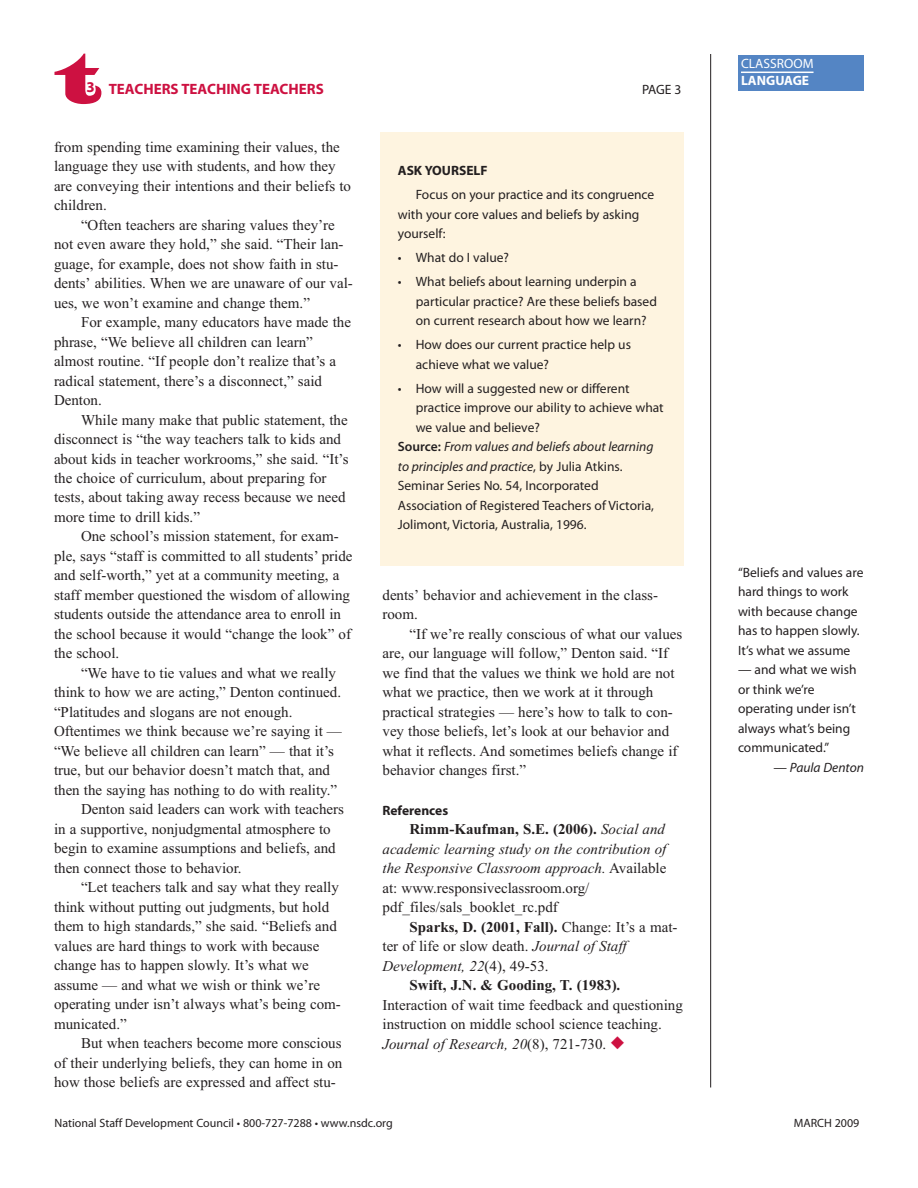
<style>
.page{position:relative;width:918px;height:1188px;background:#fff}
.page>*{position:absolute;margin:0;border:0;box-sizing:border-box;transform-origin:0 0}
.t1{font:72px "Latin Wide";color:#cd1141}
.t2{font:15px/19.5px "Times";color:#231f20}
.t3{font:italic 15px/19.5px "Times";color:#231f20}
.t4{font:700 15px "Times";color:#231f20}
.t5{font:700 15px "Myriad Pro";color:#cd1141}
.t6{font:13.5px/19.5px "Myriad Pro";color:#231f20}
.t7{font:italic 13.5px "Myriad Pro";color:#231f20}
.t8{font:700 13.5px "Myriad Pro";color:#231f20}
.t9{font:13.5px "Myriad Pro";color:#fff}
.t10{font:700 13.5px "Myriad Pro";color:#fff}
.t11{font:12px "Myriad Pro";color:#231f20}
.s1{font-weight:600;font-style:normal}
.s2{font-style:normal}
.s3{font-weight:700;font-style:normal}
.s4{font-weight:400}
.s5{font-style:italic}
.s6{color:#cd1141}
</style>
<div class="page">
<hr style="left:710px;top:54px;width:1px;height:1034px;background:#231f20">
<div style="left:738px;top:55px;width:126px;height:36px;background:#5485c4"></div>
<hr style="left:741px;top:72px;width:73px;height:1px;background:#fff">
<div style="left:380px;top:132px;width:303px;height:434px;background:#fef4e0"></div>
<h1 class="t1" style="left:57px;top:35px;width:47px">t</h1>
<p class="t5" style="left:86px;top:83px;width:239px">3 TEACHERS TEACHING TEACHERS</p>
<p class="t6" style="left:642px;top:80px;width:41px">PAGE 3</p>
<p class="t2" style="left:54px;top:137px;width:299px">from spending time examining their values, the language they use with students, and how they are conveying their intentions and their beliefs to children.</p>
<p class="t2" style="left:54px;top:215px;width:300px;text-indent:27px">“Often teachers are sharing values they’re not even aware they hold,” she said. “Their lan&shy;guage, for example, does not show faith in stu&shy;dents’ abilities. When we are unaware of our val&shy;ues, we won’t examine and change them.”</p>
<p class="t2" style="left:54px;top:312px;width:299px;text-indent:27px">For example, many educators have made the phrase, “We believe all children can learn” almost routine. “If people don’t realize that’s a radical statement, there’s a disconnect,” said Denton.</p>
<p class="t2" style="left:54px;top:410px;width:296px;text-indent:27px">While many make that public statement, the disconnect is “the way teachers talk to kids and about kids in teacher workrooms,” she said. “It’s the choice of curriculum, about preparing for tests, about taking away recess because we need more time to drill kids.”</p>
<p class="t2" style="left:54px;top:527px;width:300px;text-indent:27px">One school’s mission statement, for exam&shy;ple, says “staff is committed to all students’ pride and self-worth,” yet at a community meeting, a staff member questioned the wisdom of allowing students outside the attendance area to enroll in the school because it would “change the look” of the school.</p>
<p class="t2" style="left:81px;top:663px;width:257px">“We have to tie values and what we really</p>
<p class="t2" style="left:54px;top:683px;width:289px">think to how we are acting,” Denton continued.</p>
<p class="t2" style="left:54px;top:702px;width:240px">“Platitudes and slogans are not enough.</p>
<p class="t2" style="left:54px;top:722px;width:289px">Oftentimes we think because we’re saying it —</p>
<p class="t2" style="left:54px;top:741px;width:282px">“We believe all children can learn” — that it’s</p>
<p class="t2" style="left:54px;top:761px;width:278px">true, but our behavior doesn’t match that, and</p>
<p class="t2" style="left:54px;top:780px;width:285px">then the saying has nothing to do with reality.”</p>
<p class="t2" style="left:81px;top:800px;width:265px">Denton said leaders can work with teachers</p>
<p class="t2" style="left:54px;top:819px;width:278px">in a supportive, nonjudgmental atmosphere to</p>
<p class="t2" style="left:54px;top:839px;width:283px">begin to examine assumptions and beliefs, and</p>
<p class="t2" style="left:54px;top:858px;width:189px">then connect those to behavior.</p>
<p class="t2" style="left:81px;top:878px;width:259px">“Let teachers talk and say what they really</p>
<p class="t2" style="left:54px;top:897px;width:277px">think without putting out judgments, but hold</p>
<p class="t2" style="left:54px;top:917px;width:284px">them to high standards,” she said. “Beliefs and</p>
<p class="t2" style="left:54px;top:936px;width:267px">values are hard things to work with because</p>
<p class="t2" style="left:54px;top:956px;width:256px">change has to happen slowly. It’s what we</p>
<p class="t2" style="left:54px;top:975px;width:268px">assume — and what we wish or think we’re</p>
<p class="t2" style="left:54px;top:995px;width:288px">operating under isn’t always what’s being com-</p>
<p class="t2" style="left:54px;top:1014px;width:74px">municated.”</p>
<p class="t2" style="left:81px;top:1034px;width:262px">But when teachers become more conscious</p>
<p class="t2" style="left:54px;top:1053px;width:290px">of their underlying beliefs, they can home in on</p>
<p class="t2" style="left:54px;top:1073px;width:283px">how those beliefs are expressed and affect stu-</p>
<p class="t8" style="left:398px;top:166px;width:91px">ASK YOURSELF</p>
<p class="t6" style="left:398px;top:186px;width:258px;text-indent:18px">Focus on your practice and its congruence with your core values and beliefs by asking yourself:</p>
<p class="t6" style="left:398px;top:249px;width:113px">• What do I value?</p>
<p class="t6" style="left:416px;top:273px;width:243px;text-indent:-18px">• What beliefs about learning underpin a particular practice? Are these beliefs based on current research about how we learn?</p>
<p class="t6" style="left:416px;top:336px;width:217px;text-indent:-18px">• How does our current practice help us achieve what we value?</p>
<p class="t6" style="left:398px;top:379px;width:233px">• How will a suggested new or different</p>
<p class="t6" style="left:416px;top:399px;width:249px">practice improve our ability to achieve what</p>
<p class="t6" style="left:416px;top:418px;width:126px">we value and believe?</p>
<p class="t7" style="left:398px;top:442px;width:257px"><span class="s1">Source:</span> From values and beliefs about learning</p>
<p class="t7" style="left:398px;top:461px;width:226px">to principles and practice<span class="s2">, by Julia Atkins.</span></p>
<p class="t6" style="left:398px;top:477px;width:202px">Seminar Series No. 54, Incorporated</p>
<p class="t6" style="left:398px;top:496px;width:258px">Association of Registered Teachers of Victoria,</p>
<p class="t6" style="left:398px;top:516px;width:190px">Jolimont, Victoria, Australia, 1996.</p>
<p class="t2" style="left:382px;top:585px;width:277px">dents’ behavior and achievement in the class&shy;room.</p>
<p class="t2" style="left:382px;top:624px;width:301px;text-indent:27px">“If we’re really conscious of what our values are, our language will follow,” Denton said. “If we find that the values we think we hold are not what we practice, then we work at it through practical strategies — here’s how to talk to con&shy;vey those beliefs, let’s look at our behavior and what it reflects. And sometimes beliefs change if behavior changes first.”</p>
<p class="t8" style="left:382px;top:805px;width:67px">References</p>
<p class="t3" style="left:382px;top:819px;width:285px;text-indent:27px"><span class="s3">Rimm-Kaufman, S.E. (2006).</span> Social and academic learning study on the contribution of the Responsive Classroom approach. <span class="s2">Available at: www.responsiveclassroom.org/ pdf_files/sals_booklet_rc.pdf</span></p>
<p class="t4" style="left:410px;top:918px;width:270px">Sparks, D. (2001, Fall). <span class="s4">Change: It’s a mat-</span></p>
<p class="t2" style="left:382px;top:936px;width:246px">ter of life or slow death. <span class="s5">Journal of Staff</span></p>
<p class="t3" style="left:382px;top:956px;width:168px">Development, 22<span class="s2">(4), 49-53.</span></p>
<p class="t4" style="left:410px;top:976px;width:212px">Swift, J.N. &amp; Gooding, T. (1983).</p>
<p class="t2" style="left:382px;top:995px;width:302px">Interaction of wait time feedback and questioning instruction on middle school science teaching.<br><span class="s5">Journal of Research, 20</span>(8), 721-730. <span class="s6">◆</span></p>
<p class="t9" style="left:741px;top:59px;width:74px">CLASSROOM</p>
<p class="t10" style="left:741px;top:75px;width:70px">LANGUAGE</p>
<p class="t6" style="left:738px;top:564px;width:127px">“Beliefs and values are hard things to work with because change has to happen slowly.<br>It’s what we assume</p>
<p class="t6" style="left:738px;top:661px;width:120px">— and what we wish or think we’re operating under isn’t always what’s being communicated.”</p>
<p class="t7" style="left:774px;top:762px;width:92px">— Paula Denton</p>
<p class="t11" style="left:55px;top:1119px;width:340px">National Staff Development Council • 800-727-7288 • www.nsdc.org</p>
<p class="t11" style="left:794px;top:1119px;width:67px">MARCH 2009</p>
</div>
